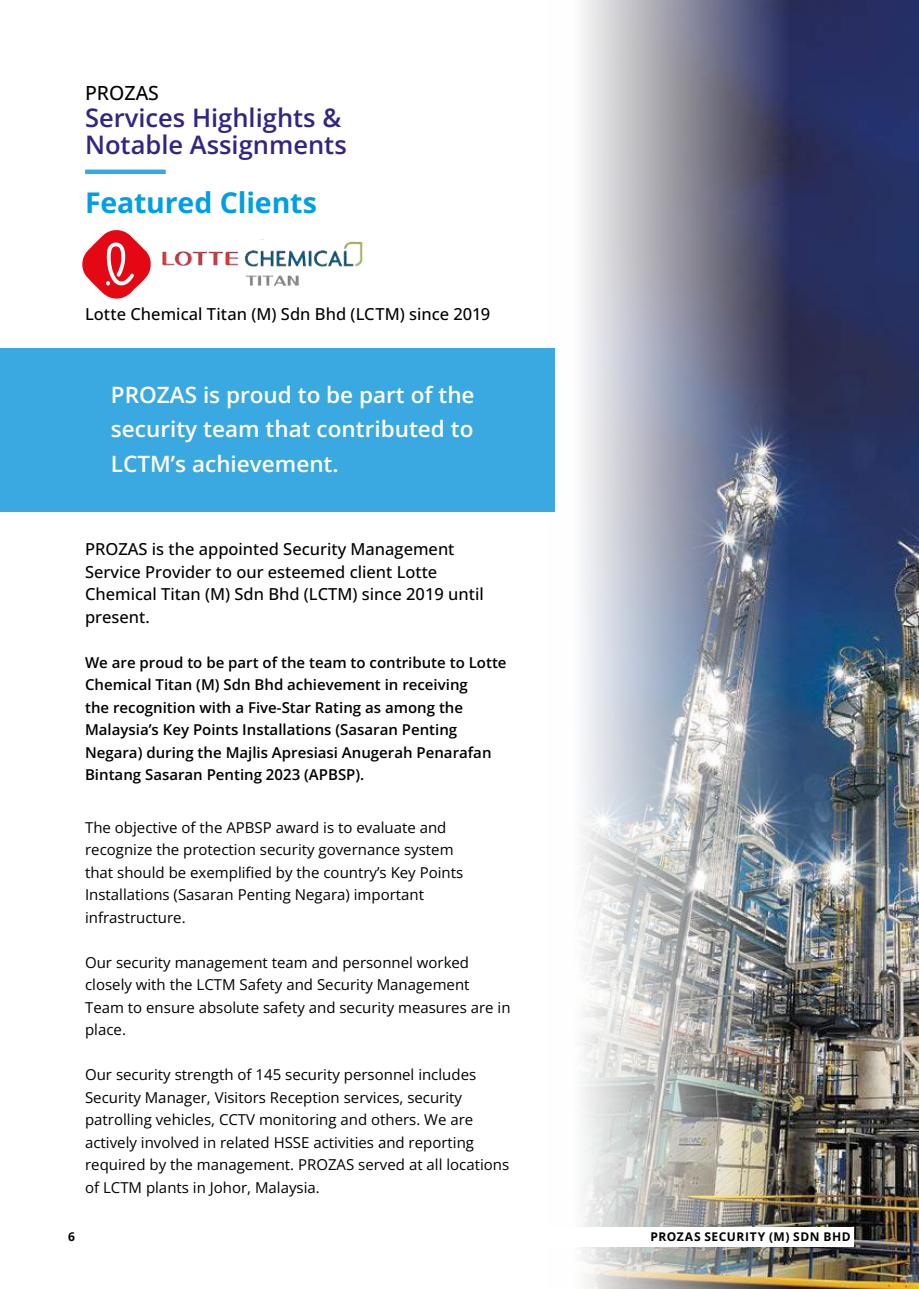
<style>
.page{position:relative;width:919px;height:1289px;background:#fff}
.page>*{position:absolute;margin:0;border:0;box-sizing:border-box;transform-origin:0 0}
.t1{font:700 28.5px "Open Sans";letter-spacing:-.01em;color:#009fe3}
.t2{font:600 25.5px/27px "Open Sans";color:#312783}
.t3{font:600 22.5px/34.5px "Open Sans";color:#fff;text-align:justify}
.t4{font:500 19.5px "Open Sans";color:#000}
.t5{font:500 16.5px/22.5px "Open Sans";color:#000}
.t6{font:15px/22.5px "Open Sans";color:#000}
.t7{font:600 15px/22.5px "Open Sans";color:#000}
.t8{font:700 12px "Open Sans";letter-spacing:.045em;color:#000}
</style>
<div class="page">
<img style="left:547px;top:0;width:371px;height:1288px">
<div style="left:85px;top:169px;width:81px;height:5px;background:#36a9e1"></div>
<div style="left:0;top:348px;width:554px;height:163px;background:#3ba9e1"></div>
<svg style="left:82px;top:230px;width:69px;height:69px"></svg>
<img style="left:162px;top:241px;width:201px;height:45px">
<div style="left:140px;top:1226px;width:713px;height:20px;background:#fff"></div>
<h3 class="t4" style="left:85px;top:79px;width:75px">PROZAS</h3>
<h2 class="t2" style="left:85px;top:103px;width:263px">Services Highlights &amp;<br>Notable Assignments</h2>
<h1 class="t1" style="left:85px;top:183px;width:233px">Featured Clients</h1>
<p class="t5" style="left:85px;top:302px;width:406px">Lotte Chemical Titan (M) Sdn Bhd (LCTM) since 2019</p>
<h3 class="t3" style="left:111px;top:376px;width:365px">PROZAS is proud to be part of the security team that contributed to LCTM’s achievement.</h3>
<p class="t5" style="left:85px;top:537px;width:400px">PROZAS is the appointed Security Management Service Provider to our esteemed client Lotte Chemical Titan (M) Sdn Bhd (LCTM) since 2019 until present.</p>
<p class="t7" style="left:85px;top:650px;width:423px">We are proud to be part of the team to contribute to Lotte Chemical Titan (M) Sdn Bhd achievement in receiving<br>the recognition with a Five-Star Rating as among the Malaysia’s Key Points Installations (Sasaran Penting Negara) during the Majlis Apresiasi Anugerah Penarafan Bintang Sasaran Penting 2023 (APBSP).</p>
<p class="t6" style="left:85px;top:815px;width:379px">The objective of the APBSP award is to evaluate and recognize the protection security governance system that should be exemplified by the country’s Key Points Installations (Sasaran Penting Negara) important infrastructure.</p>
<p class="t6" style="left:85px;top:950px;width:427px">Our security management team and personnel worked closely with the LCTM Safety and Security Management Team to ensure absolute safety and security measures are in place.</p>
<p class="t6" style="left:85px;top:1063px;width:425px">Our security strength of 145 security personnel includes Security Manager, Visitors Reception services, security patrolling vehicles, CCTV monitoring and others. We are actively involved in related HSSE activities and reporting required by the management. PROZAS served at all locations of LCTM plants in Johor, Malaysia.</p>
<p class="t8" style="left:68px;top:1228px;width:8px">6</p>
<p class="t8" style="left:650px;top:1228px;width:201px">PROZAS SECURITY (M) SDN BHD</p>
</div>
